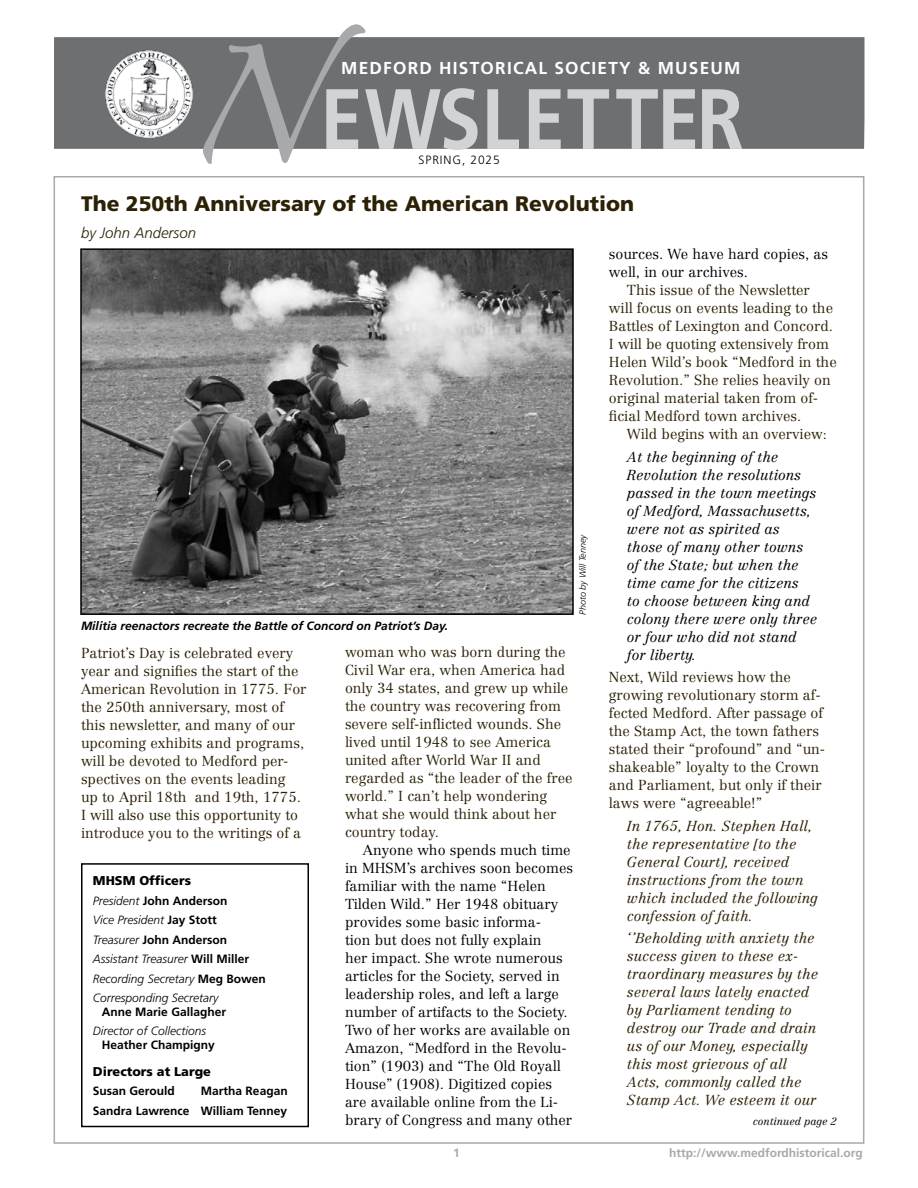
<style>
.page{position:relative;width:918px;height:1188px;background:#fff}
.page>*{position:absolute;margin:0;border:0;box-sizing:border-box;transform-origin:0 0}
.t1{font:900 21px "Frutiger";color:#2c2105}
.t2{font:700 17.25px "Frutiger";letter-spacing:.07em;color:#fff}
.t3{font:italic 300 15px "Frutiger";color:#2c2105}
.t4{font:300 14.25px/18px "Centennial";color:#2c2105}
.t5{font:300 14.25px/18px "Centennial";color:#000}
.t6{font:italic 300 14.25px/18px "Centennial";color:#2c2105}
.t7{font:italic 300 14.25px/18px "Centennial";color:#000}
.t8{font:900 12.75px "Frutiger";color:#000}
.t9{font:italic 300 12px/19.5px "Frutiger";color:#000}
.t10{font:700 12px/19.5px "Frutiger";color:#000;text-align:right}
.t11{font:italic 700 12px "Frutiger";color:#000}
.t12{font:700 12px "Frutiger";color:#a7a9ac}
.t13{font:300 12px "Frutiger";letter-spacing:.075em;color:#000}
.t14{font:italic 300 10.5px "Centennial";color:#000}
.t15{font:italic 300 9px "Frutiger";color:#000}
.s1{font-weight:700;font-style:normal}
</style>
<div class="page">
<div style="left:54px;top:37px;width:811px;height:112px;background:#6d6f71"></div>
<img style="left:105px;top:50px;width:88px;height:88px;border-radius:44px">
<svg style="left:201px;top:24px;width:277px;height:140px"></svg>
<svg style="left:487px;top:89px;width:32px;height:60px;background:#989a9c"></svg>
<svg style="left:529px;top:89px;width:32px;height:60px;background:#abadaf"></svg>
<svg style="left:568px;top:89px;width:41px;height:60px;background:#929496"></svg>
<svg style="left:616px;top:89px;width:79px;height:60px;background:#989a9c"></svg>
<svg style="left:702px;top:89px;width:40px;height:60px;background:#acaeaf"></svg>
<div style="left:81px;top:863px;width:228px;height:264px;border:2px solid #000"></div>
<img style="left:83px;top:251px;width:488px;height:361px">
<div style="left:80px;top:248px;width:494px;height:367px;border:2px solid #000"></div>
<p class="t2" style="left:341px;top:57px;width:401px">MEDFORD HISTORICAL SOCIETY &amp; MUSEUM</p>
<p class="t13" style="left:419px;top:153px;width:83px">SPRING, 2025</p>
<h1 class="t1" style="left:81px;top:191px;width:555px">The 250th Anniversary of the American Revolution</h1>
<p class="t3" style="left:81px;top:224px;width:117px">by John Anderson</p>
<p class="t11" style="left:81px;top:619px;width:369px">Militia reenactors recreate the Battle of Concord on Patriot’s Day.</p>
<p class="t15" style="left:578px;top:615px;width:82px;rotate:-90deg">Photo by Will Tenney</p>
<p class="t4" style="left:81px;top:644px;width:227px">Patriot’s Day is celebrated every year and signifies the start of the<br>American Revolution in 1775. For the 250th anniversary, most of this newsletter, and many of our upcoming exhibits and programs, will be devoted to Medford per&shy;spectives on the events leading<br>up to April 18th and 19th, 1775.<br>I will also use this opportunity to introduce you to the writings of a</p>
<p class="t8" style="left:93px;top:873px;width:100px">MHSM Officers</p>
<p class="t9" style="left:93px;top:891px;width:174px">President <span class="s1">John Anderson<br></span>Vice President <span class="s1">Jay Stott<br></span>Treasurer <span class="s1">John Anderson<br></span>Assistant Treasurer <span class="s1">Will Miller<br></span>Recording Secretary <span class="s1">Meg Bowen<br></span>Corresponding Secretary</p>
<p class="t10" style="left:102px;top:1002px;width:126px">Anne Marie Gallagher</p>
<p class="t9" style="left:93px;top:1021px;width:115px">Director of Collections</p>
<p class="t10" style="left:102px;top:1035px;width:114px">Heather Champigny</p>
<p class="t8" style="left:93px;top:1064px;width:120px">Directors at Large</p>
<p class="t10" style="left:93px;top:1081px;width:83px">Susan Gerould</p>
<p class="t10" style="left:93px;top:1081px;width:196px">Martha Reagan<br>Sandra Lawrence William Tenney</p>
<p class="t4" style="left:345px;top:643px;width:229px">woman who was born during the<br>Civil War era, when America had only 34 states, and grew up while the country was recovering from severe self-inflicted wounds. She lived until 1948 to see America united after World War II and regarded as “the leader of the free world.” I can’t help wondering what she would think about her country today.</p>
<p class="t5" style="left:345px;top:841px;width:229px;text-indent:18px">Anyone who spends much time in MHSM’s archives soon becomes familiar with the name “Helen<br>Tilden Wild.” Her 1948 obituary provides some basic informa-<br>tion but does not fully explain<br>her impact. She wrote numerous articles for the Society, served in leadership roles, and left a large number of artifacts to the Society.<br>Two of her works are available on<br>Amazon, “Medford in the Revolu&shy;tion” (1903) and “The Old Royall<br>House” (1908). Digitized copies are available online from the Li&shy;brary of Congress and many other</p>
<p class="t5" style="left:609px;top:245px;width:221px">sources. We have hard copies, as well, in our archives.</p>
<p class="t4" style="left:609px;top:281px;width:229px;text-indent:18px">This issue of the Newsletter will focus on events leading to the<br>Battles of Lexington and Concord.<br>I will be quoting extensively from<br>Helen Wild’s book “Medford in the<br>Revolution.” She relies heavily on original material taken from of&shy;ficial Medford town archives.</p>
<p class="t4" style="left:627px;top:425px;width:202px">Wild begins with an overview:</p>
<p class="t7" style="left:627px;top:448px;width:192px">At the beginning of the<br>Revolution the resolutions passed in the town meetings of Medford, Massachusetts, were not as spirited as those of many other towns of the State; but when the time came for the citizens<br>to choose between king and colony there were only three or four who did not stand for liberty.</p>
<p class="t4" style="left:609px;top:668px;width:218px">Next, Wild reviews how the growing revolutionary storm af&shy;fected Medford. After passage of the Stamp Act, the town fathers stated their “profound” and “un&shy;shakeable” loyalty to the Crown and Parliament, but only if their laws were “agreeable!”</p>
<p class="t6" style="left:627px;top:817px;width:192px">In 1765, Hon. Stephen Hall, the representative [to the<br>General Court], received instructions from the town which included the following confession of faith.</p>
<p class="t6" style="left:627px;top:929px;width:193px">‘’Beholding with anxiety the success given to these ex&shy;traordinary measures by the several laws lately enacted by Parliament tending to destroy our Trade and drain us of our Money, especially this most grievous of all<br>Acts, commonly called the<br>Stamp Act. We esteem it our</p>
<p class="t14" style="left:753px;top:1115px;width:86px">continued page 2</p>
<p class="t12" style="left:453px;top:1146px;width:8px">1</p>
<p class="t12" style="left:669px;top:1146px;width:195px">http://www.medfordhistorical.org</p>
</div>
